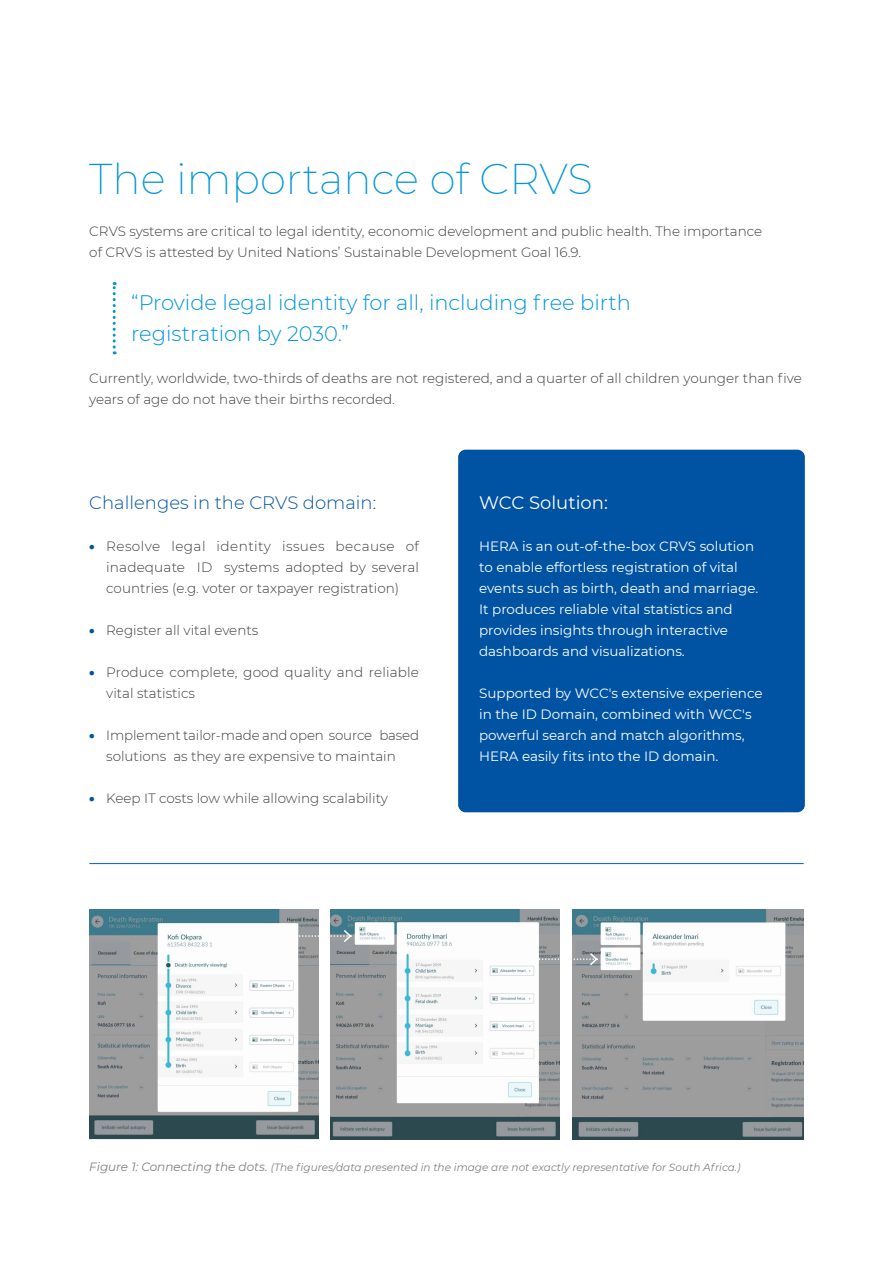
<style>
.page{position:relative;width:893px;height:1263px;background:#fff}
.page>*{position:absolute;margin:0;border:0;box-sizing:border-box;transform-origin:0 0}
.t1{font:200 42px "Montserrat";color:#0095db}
.t2{font:300 21px/31.5px "Montserrat";color:#0095db}
.t3{font:300 18px "Montserrat";color:#0053a2}
.t4{font:18px "Montserrat";color:#fff}
.t5{font:300 13.5px/21px "Montserrat";color:#3c3c3b}
.t6{font:13.5px/21px "Montserrat";color:#fff}
.t7{font:900 13.5px "Montserrat";color:#0053a2}
.t8{font:italic 10.5px "Montserrat";color:#818080}
.s1{font-size:12px}
</style>
<div class="page">
<hr style="left:89px;top:863px;width:715px;height:1px;background:#05f">
<svg style="left:113px;top:282px;width:3px;height:72px"></svg>
<img style="left:89px;top:910px;width:229px;height:228px">
<img style="left:331px;top:910px;width:229px;height:229px">
<img style="left:572px;top:910px;width:232px;height:229px">
<svg style="left:287px;top:928px;width:65px;height:16px"></svg>
<svg style="left:533px;top:951px;width:66px;height:16px"></svg>
<div style="left:458px;top:450px;width:347px;height:362px;background:#0053a2;border-radius:8px"></div>
<h1 class="t1" style="left:89px;top:151px;width:505px">The importance of CRVS</h1>
<p class="t5" style="left:89px;top:221px;width:674px">CRVS systems are critical to legal identity, economic development and public health. The importance of CRVS is attested by United Nations’ Sustainable Development Goal 16.9.</p>
<h2 class="t2" style="left:131px;top:286px;width:501px">“Provide legal identity for all, including free birth registration by 2030.”</h2>
<p class="t5" style="left:89px;top:368px;width:714px">Currently, worldwide, two-thirds of deaths are not registered, and a quarter of all children younger than five years of age do not have their births recorded.</p>
<h3 class="t3" style="left:89px;top:491px;width:289px">Challenges in the CRVS domain:</h3>
<p class="t7" style="left:89px;top:536px;width:7px">•</p>
<p class="t7" style="left:89px;top:620px;width:7px">•</p>
<p class="t7" style="left:89px;top:662px;width:7px">•</p>
<p class="t7" style="left:89px;top:725px;width:7px">•</p>
<p class="t7" style="left:89px;top:788px;width:7px">•</p>
<p class="t5" style="left:106px;top:536px;width:314px;text-align:justify">Resolve legal identity issues because of inadequate ID systems adopted by several countries (e.g. voter or taxpayer registration)</p>
<p class="t5" style="left:106px;top:620px;width:154px">Register all vital events</p>
<p class="t5" style="left:106px;top:662px;width:314px">Produce complete, good quality and reliable vital statistics</p>
<p class="t5" style="left:106px;top:725px;width:314px">Implement tailor-made and open source based solutions as they are expensive to maintain</p>
<p class="t5" style="left:106px;top:788px;width:283px">Keep IT costs low while allowing scalability</p>
<h3 class="t4" style="left:479px;top:491px;width:130px">WCC Solution:</h3>
<p class="t6" style="left:479px;top:536px;width:281px">HERA is an out-of-the-box CRVS solution to enable effortless registration of vital events such as birth, death and marriage.<br>It produces reliable vital statistics and provides insights through interactive dashboards and visualizations.</p>
<p class="t6" style="left:479px;top:683px;width:285px">Supported by WCC's extensive experience in the ID Domain, combined with WCC's powerful search and match algorithms, HERA easily fits into the ID domain.</p>
<p class="t8" style="left:89px;top:1160px;width:653px"><span class="s1">Figure 1: Connecting the dots.</span> (The figures/data presented in the image are not exactly representative for South Africa.)</p>
</div>
